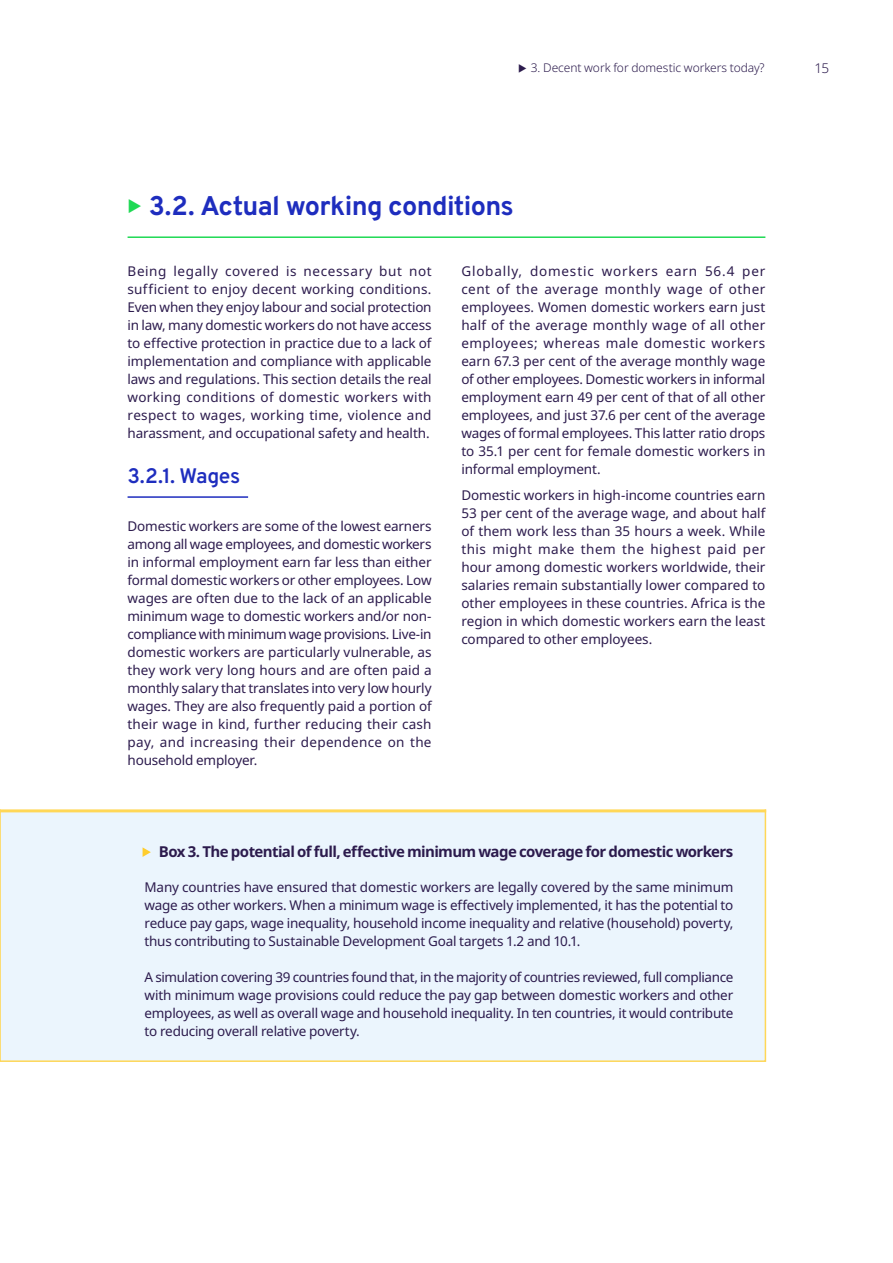
<style>
.page{position:relative;width:893px;height:1263px;background:#fff}
.page>*{position:absolute;margin:0;border:0;box-sizing:border-box;transform-origin:0 0}
.t1{font:700 27px "Overpass";letter-spacing:-.025em;color:#1e2dbe}
.t2{font:600 21px "Overpass";letter-spacing:-.025em;color:#1e2dbe}
.t3{font:700 15px "Noto Sans";letter-spacing:-.04em;color:#2c1b4d}
.t4{font:13.5px/18px "Noto Sans";letter-spacing:-.01em;color:#2c1b4d;text-align:justify}
.t5{font:300 13.5px "Noto Sans";color:#2c1b4d}
.t6{font:300 12px "Noto Sans";letter-spacing:-.005em;color:#2c1b4d}
</style>
<div class="page">
<hr style="left:128px;top:236px;width:637px;height:2px;background:#1fd954">
<hr style="left:128px;top:496px;width:120px;height:2px;background:#1e2dbe">
<div style="left:0;top:811px;width:765px;height:250px;background:#ebf5fd"></div>
<hr style="left:0;top:809px;width:766px;height:3px;background:#ffd757">
<svg style="left:143px;top:847px;width:8px;height:10px"></svg>
<p class="t6" style="left:531px;top:60px;width:235px">3. Decent work for domestic workers today?</p>
<p class="t5" style="left:815px;top:59px;width:16px">15</p>
<h1 class="t1" style="left:149px;top:184px;width:366px">3.2. Actual working conditions</h1>
<p class="t4" style="left:128px;top:262px;width:306px">Being legally covered is necessary but not sufficient to enjoy decent working conditions.<br>Even when they enjoy labour and social protection in law, many domestic workers do not have access to effective protection in practice due to a lack of implementation and compliance with applicable laws and regulations. This section details the real working conditions of domestic workers with respect to wages, working time, violence and harassment, and occupational safety and health.</p>
<h2 class="t2" style="left:128px;top:459px;width:114px">3.2.1. Wages</h2>
<p class="t4" style="left:128px;top:517px;width:306px">Domestic workers are some of the lowest earners among all wage employees, and domestic workers in informal employment earn far less than either formal domestic workers or other employees. Low wages are often due to the lack of an applicable minimum wage to domestic workers and/or non&shy;compliance with minimum wage provisions. Live-in domestic workers are particularly vulnerable, as they work very long hours and are often paid a monthly salary that translates into very low hourly wages. They are also frequently paid a portion of their wage in kind, further reducing their cash pay, and increasing their dependence on the household employer.</p>
<p class="t4" style="left:461px;top:262px;width:306px">Globally, domestic workers earn 56.4 per cent of the average monthly wage of other employees. Women domestic workers earn just half of the average monthly wage of all other employees; whereas male domestic workers earn 67.3 per cent of the average monthly wage of other employees. Domestic workers in informal employment earn 49 per cent of that of all other employees, and just 37.6 per cent of the average wages of formal employees. This latter ratio drops to 35.1 per cent for female domestic workers in informal employment.</p>
<p class="t4" style="left:461px;top:487px;width:306px">Domestic workers in high-income countries earn 53 per cent of the average wage, and about half of them work less than 35 hours a week. While this might make them the highest paid per hour among domestic workers worldwide, their salaries remain substantially lower compared to other employees in these countries. Africa is the region in which domestic workers earn the least compared to other employees.</p>
<p class="t3" style="left:159px;top:841px;width:576px">Box 3. The potential of full, effective minimum wage coverage for domestic workers</p>
<p class="t4" style="left:145px;top:879px;width:590px">Many countries have ensured that domestic workers are legally covered by the same minimum wage as other workers. When a minimum wage is effectively implemented, it has the potential to reduce pay gaps, wage inequality, household income inequality and relative (household) poverty, thus contributing to Sustainable Development Goal targets 1.2 and 10.1.</p>
<p class="t4" style="left:145px;top:968px;width:590px">A simulation covering 39 countries found that, in the majority of countries reviewed, full compliance with minimum wage provisions could reduce the pay gap between domestic workers and other employees, as well as overall wage and household inequality. In ten countries, it would contribute to reducing overall relative poverty.</p>
</div>
